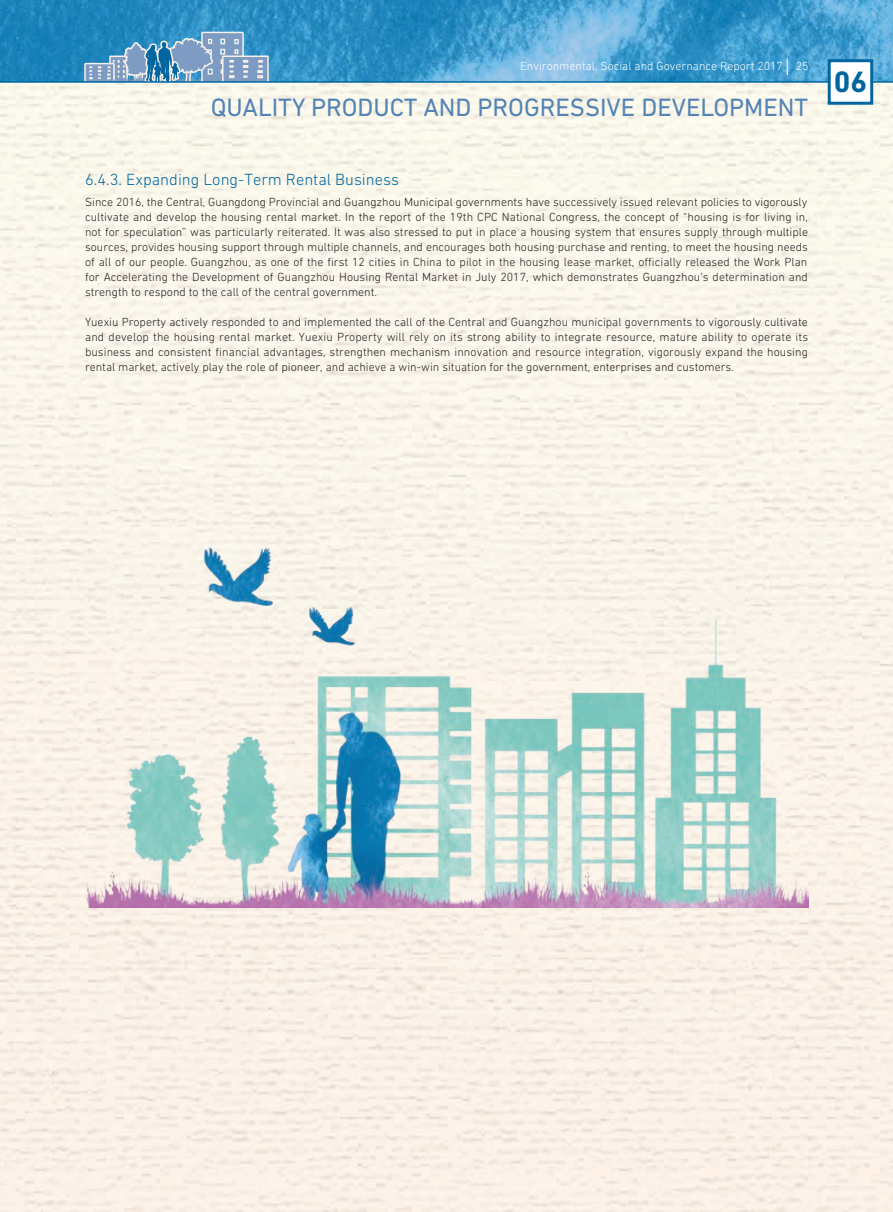
<style>
.page{position:relative;width:893px;height:1212px;background:#fff}
.page>*{position:absolute;margin:0;border:0;box-sizing:border-box;transform-origin:0 0}
.t1{font:700 30px "DIN Next LT Pro";color:#01669f}
.t2{font:25.5px "DIN Next LT Pro";color:#5484b5}
._4__副標題{font:300 16.5px "DIN Next LT Pro";color:#01669f}
._1__內文{font:300 12px/15px "DIN Next LT Pro";color:#231f20;text-align:justify}
.t3{font:300 12px "DIN Next LT Pro";color:#fff}
</style>
<div class="page">
<img style="left:0;top:83px;width:893px;height:1129px">
<img style="left:0;top:0;width:893px;height:81px">
<svg style="left:77px;top:32px;width:192px;height:49px;background:#699ec4"></svg>
<hr style="left:0;top:81px;width:893px;height:2px;background:#01669f">
<div style="left:829px;top:61px;width:43px;height:42px;background:#fff"></div>
<div style="left:828px;top:59px;width:45px;height:46px;border:3px solid #01669f"></div>
<svg style="left:787px;top:58px;width:1px;height:17px"></svg>
<img style="left:86px;top:527px;width:722px;height:381px">
<p class="t3" style="left:520px;top:59px;width:290px">Environmental, Social and Governance Report 2017 25</p>
<h2 class="t2" style="left:211px;top:93px;width:599px">QUALITY PRODUCT AND PROGRESSIVE DEVELOPMENT</h2>
<p class="_4__副標題" style="left:85px;top:170px;width:315px">6.4.3. Expanding Long-Term Rental Business</p>
<p class="_1__內文" style="left:85px;top:194px;width:724px">Since 2016, the Central, Guangdong Provincial and Guangzhou Municipal governments have successively issued relevant policies to vigorously cultivate and develop the housing rental market. In the report of the 19th CPC National Congress, the concept of “housing is for living in, not for speculation” was particularly reiterated. It was also stressed to put in place a housing system that ensures supply through multiple sources, provides housing support through multiple channels, and encourages both housing purchase and renting, to meet the housing needs of all of our people. Guangzhou, as one of the first 12 cities in China to pilot in the housing lease market, officially released the Work Plan for Accelerating the Development of Guangzhou Housing Rental Market in July 2017, which demonstrates Guangzhou’s determination and strength to respond to the call of the central government.</p>
<p class="_1__內文" style="left:85px;top:314px;width:725px">Yuexiu Property actively responded to and implemented the call of the Central and Guangzhou municipal governments to vigorously cultivate and develop the housing rental market. Yuexiu Property will rely on its strong ability to integrate resource, mature ability to operate its business and consistent financial advantages, strengthen mechanism innovation and resource integration, vigorously expand the housing rental market, actively play the role of pioneer, and achieve a win-win situation for the government, enterprises and customers.</p>
<h1 class="t1" style="left:834px;top:64px;width:35px">06</h1>
</div>
